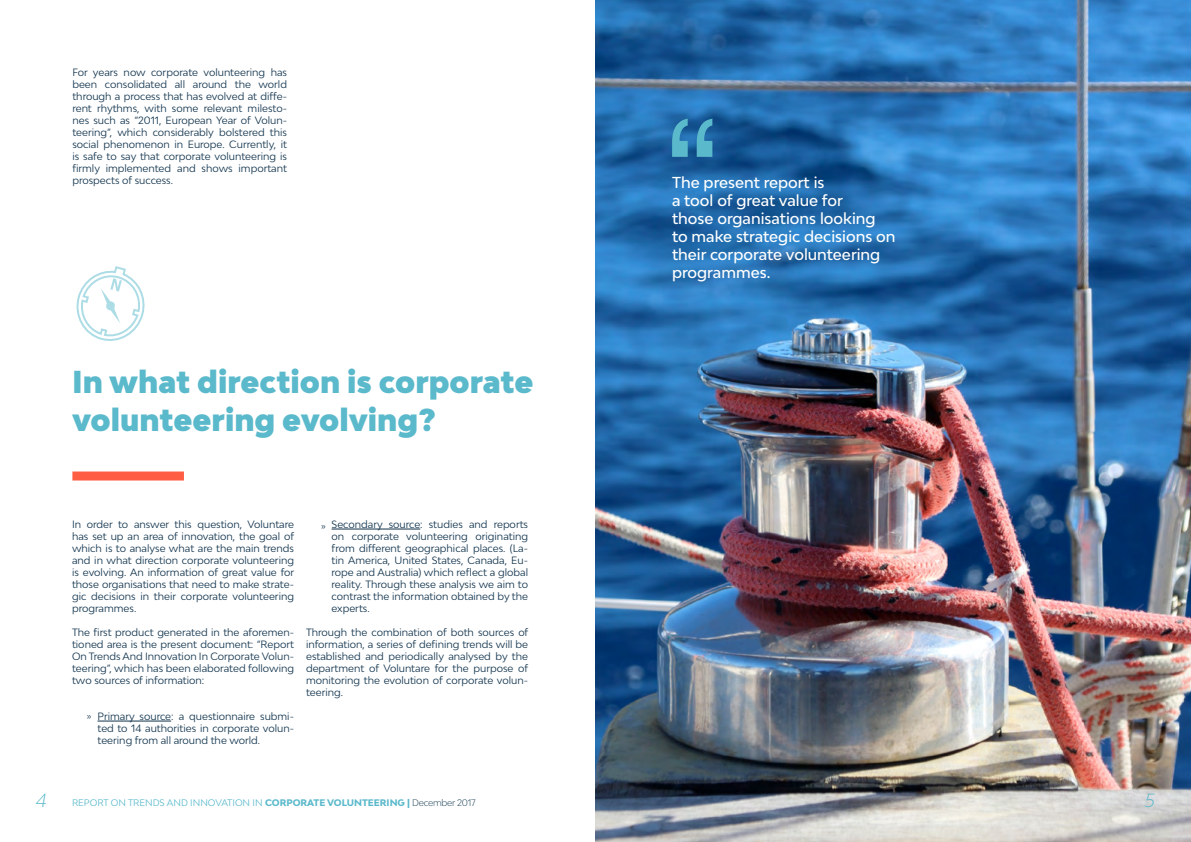
<style>
.page{position:relative;width:1191px;height:842px;background:#fff}
.page>*{position:absolute;margin:0;border:0;box-sizing:border-box;transform-origin:0 0}
.t1{font:150px "Helvetica";color:#5ab9cb}
.t2{font:900 30px/38px "Bw Modelica";color:#5ab9cb}
.t3{font:italic 300 18px "Bw Modelica";color:#5ab9cb}
.t4{font:500 15px/18px "Bw Modelica";color:#fff}
.t5{font:10px/12px "Bw Modelica";color:#0e314b;text-align:justify}
.t6{font:9px "Bw Modelica";color:#5ab9cb}
.t7{font:8px "Bw Modelica";color:#0e314b}
.s1{font-weight:800}
.s2{font-weight:300;color:#08324a}
</style>
<div class="page">
<img style="left:595px;top:0;width:596px;height:842px">
<hr style="left:98px;top:721px;width:73px;height:1px;background:#0e314b">
<hr style="left:331px;top:529px;width:89px;height:1px;background:#0e314b">
<div style="left:72px;top:471px;width:112px;height:9px;background:#ff5d44"></div>
<svg style="left:76px;top:266px;width:69px;height:75px"></svg>
<p class="t5" style="left:72px;top:66px;width:216px">For years now corporate volunteering has been consolidated all around the world through a process that has evolved at diffe&shy;rent rhythms, with some relevant milesto&shy;nes such as “2011, European Year of Volun&shy;teering”, which considerably bolstered this social phenomenon in Europe. Currently, it is safe to say that corporate volunteering is firmly implemented and shows important prospects of success.</p>
<h2 class="t2" style="left:72px;top:362px;width:463px">In what direction is corporate volunteering evolving?</h2>
<p class="t5" style="left:72px;top:518px;width:224px">In order to answer this question, Voluntare has set up an area of innovation, the goal of which is to analyse what are the main trends and in what direction corporate volunteering is evolving. An information of great value for those organisations that need to make strate&shy;gic decisions in their corporate volunteering programmes.</p>
<p class="t5" style="left:72px;top:626px;width:223px">The first product generated in the aforemen&shy;tioned area is the present document: “Report On Trends And Innovation In Corporate Volun&shy;teering”, which has been elaborated following two sources of information:</p>
<p class="t5" style="left:98px;top:710px;width:198px">Primary source: a questionnaire submi&shy;ted to 14 authorities in corporate volun&shy;teering from all around the world.</p>
<p class="t7" style="left:87px;top:711px;width:6px">»</p>
<p class="t5" style="left:331px;top:518px;width:198px">Secondary source: studies and reports on corporate volunteering originating from different geographical places. (La&shy;tin America, United States, Canada, Eu&shy;rope and Australia) which reflect a global reality. Through these analysis we aim to contrast the information obtained by the experts.</p>
<p class="t5" style="left:306px;top:626px;width:224px">Through the combination of both sources of information, a series of defining trends will be established and periodically analysed by the department of Voluntare for the purpose of monitoring the evolution of corporate volun&shy;teering.</p>
<p class="t7" style="left:321px;top:521px;width:6px">»</p>
<h3 class="t3" style="left:36px;top:788px;width:12px">4</h3>
<p class="t6" style="left:72px;top:796px;width:405px">REPORT ON TRENDS AND INNOVATION IN <span class="s1">CORPORATE VOLUNTEERING |</span> <span class="s2">December 2017</span></p>
<h1 class="t1" style="left:666px;top:59px;width:51px">“</h1>
<h3 class="t4" style="left:672px;top:173px;width:225px">The present report is<br>a tool of great value for<br>those organisations looking<br>to make strategic decisions on their corporate volunteering programmes.</h3>
<h3 class="t3" style="left:1144px;top:788px;width:12px">5</h3>
</div>
